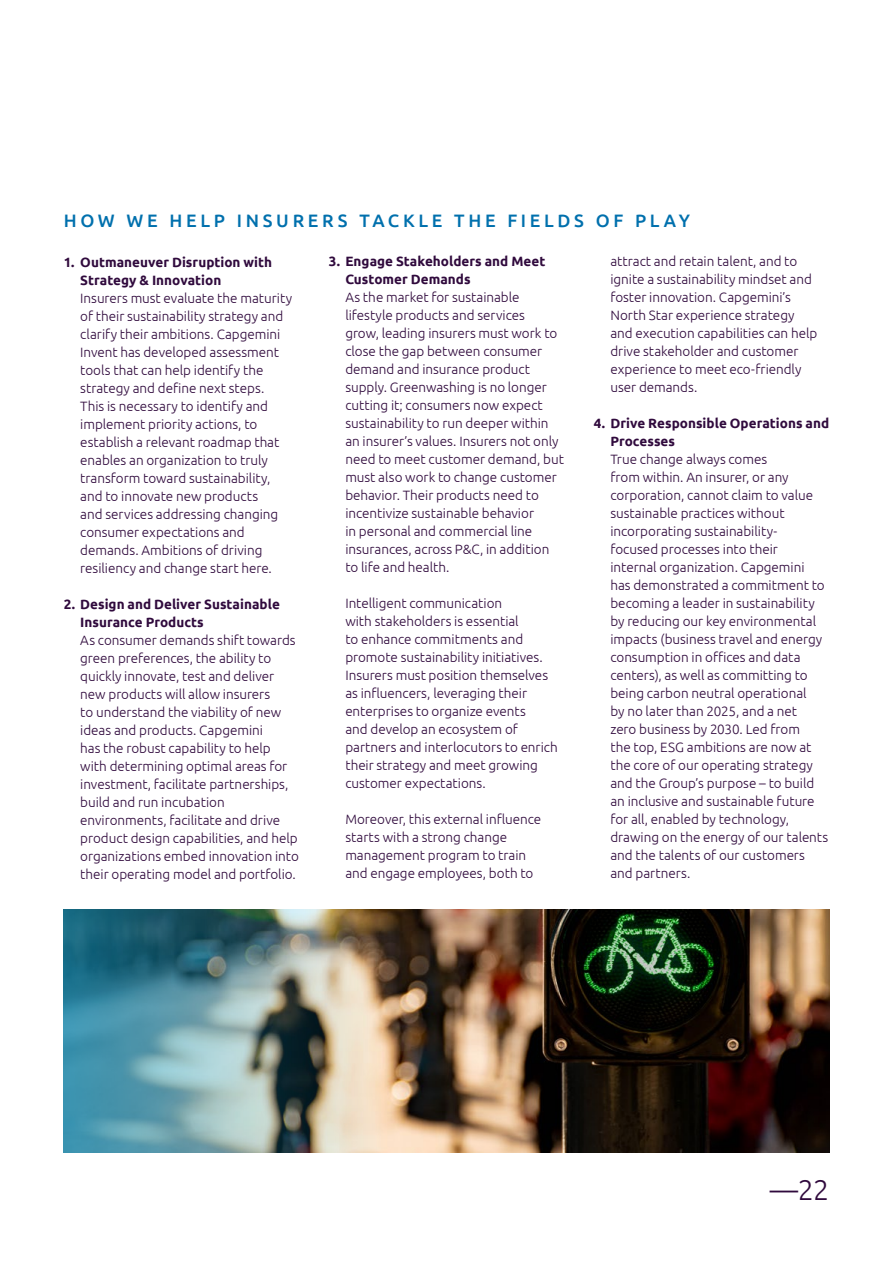
<style>
.page{position:relative;width:893px;height:1263px;background:#fff}
.page>*{position:absolute;margin:0;border:0;box-sizing:border-box;transform-origin:0 0}
.t1{font:300 28.5px "Ubuntu";color:#300a3d}
.t2{font:500 18px "Ubuntu";letter-spacing:.205em;color:#0070ad}
.t3{font:300 13.5px/18px "Ubuntu";color:#300a3d}
.t4{font:700 13.5px/18px "Ubuntu";color:#300a3d}
</style>
<div class="page">
<img style="left:64px;top:909px;width:765px;height:243px">
<h2 class="t2" style="left:64px;top:209px;width:628px">HOW WE HELP INSURERS TACKLE THE FIELDS OF PLAY</h2>
<p class="t4" style="left:80px;top:253px;width:193px;text-indent:-16px">1. Outmaneuver Disruption with<br>Strategy &amp; Innovation</p>
<p class="t3" style="left:80px;top:288px;width:213px">Insurers must evaluate the maturity of their sustainability strategy and clarify their ambitions. Capgemini Invent has developed assessment tools that can help identify the strategy and define next steps.<br>This is necessary to identify and implement priority actions, to establish a relevant roadmap that enables an organization to truly transform toward sustainability, and to innovate new products<br>and services addressing changing consumer expectations and demands. Ambitions of driving resiliency and change start here.</p>
<p class="t4" style="left:80px;top:595px;width:201px;text-indent:-16px">2. Design and Deliver Sustainable<br>Insurance Products</p>
<p class="t3" style="left:80px;top:630px;width:220px">As consumer demands shift towards green preferences, the ability to quickly innovate, test and deliver new products will allow insurers<br>to understand the viability of new ideas and products. Capgemini<br>has the robust capability to help with determining optimal areas for investment, facilitate partnerships, build and run incubation environments, facilitate and drive product design capabilities, and help organizations embed innovation into their operating model and portfolio.</p>
<p class="t3" style="left:610px;top:252px;width:208px">attract and retain talent, and to ignite a sustainability mindset and foster innovation. Capgemini’s<br>North Star experience strategy and execution capabilities can help drive stakeholder and customer experience to meet eco-friendly user demands.</p>
<p class="t4" style="left:610px;top:414px;width:220px;text-indent:-16px">4. Drive Responsible Operations and<br>Processes</p>
<p class="t3" style="left:610px;top:450px;width:219px">True change always comes<br>from within. An insurer, or any corporation, cannot claim to value sustainable practices without incorporating sustainability&shy;focused processes into their<br>internal organization. Capgemini<br>has demonstrated a commitment to becoming a leader in sustainability by reducing our key environmental impacts (business travel and energy consumption in offices and data centers), as well as committing to being carbon neutral operational<br>by no later than 2025, and a net<br>zero business by 2030. Led from<br>the top, ESG ambitions are now at the core of our operating strategy and the Group’s purpose – to build an inclusive and sustainable future for all, enabled by technology, drawing on the energy of our talents and the talents of our customers and partners.</p>
<p class="t4" style="left:345px;top:252px;width:201px;text-indent:-16px">3. Engage Stakeholders and Meet<br>Customer Demands</p>
<p class="t3" style="left:345px;top:288px;width:220px">As the market for sustainable lifestyle products and services<br>grow, leading insurers must work to close the gap between consumer demand and insurance product supply. Greenwashing is no longer cutting it; consumers now expect sustainability to run deeper within an insurer’s values. Insurers not only need to meet customer demand, but must also work to change customer behavior. Their products need to incentivize sustainable behavior<br>in personal and commercial line insurances, across P&amp;C, in addition to life and health.</p>
<p class="t3" style="left:345px;top:594px;width:214px">Intelligent communication<br>with stakeholders is essential<br>to enhance commitments and promote sustainability initiatives.<br>Insurers must position themselves as influencers, leveraging their enterprises to organize events<br>and develop an ecosystem of partners and interlocutors to enrich their strategy and meet growing customer expectations.</p>
<p class="t3" style="left:345px;top:810px;width:197px">Moreover, this external influence starts with a strong change management program to train and engage employees, both to</p>
<h1 class="t1" style="left:770px;top:1173px;width:61px">—22</h1>
</div>
